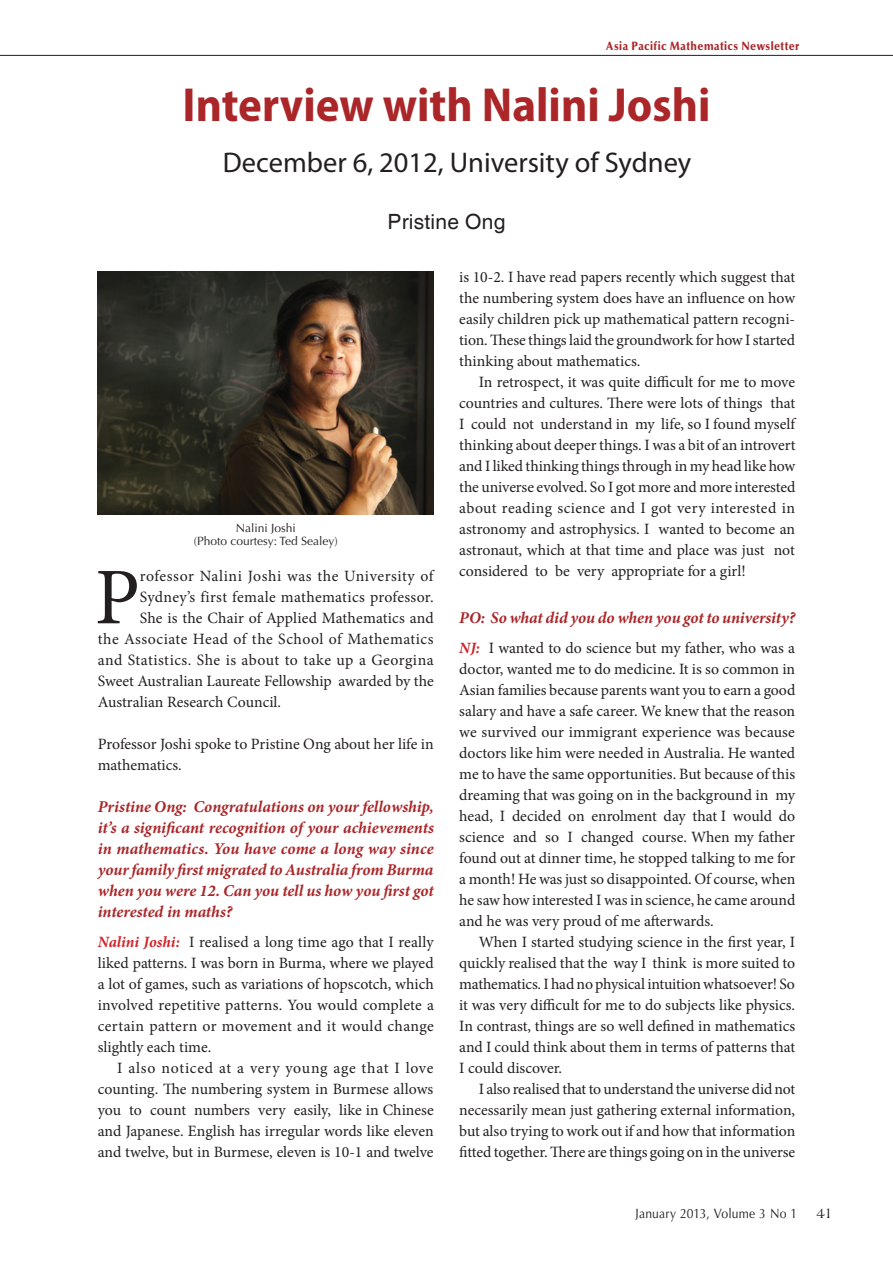
<style>
.page{position:relative;width:893px;height:1263px;background:#fff}
.page>*{position:absolute;margin:0;border:0;box-sizing:border-box;transform-origin:0 0}
.t1{font:80.4px "Minion Pro";color:#231f20}
.t2{font:700 semi-condensed 48px "Myriad Pro";color:#aa2629}
.t3{font:28.5px "Myriad Pro";color:#231f20}
.t4{font:21px "Helvetica";letter-spacing:.01em;color:#231f20}
.t5{font:italic 700 16.5px/21px "Minion Pro";letter-spacing:-.005em;color:#aa2629;text-align:justify}
.t6{font:15.75px/21px "Minion Pro";color:#231f20;text-align:justify}
.t7{font:15.75px "Minion Pro";letter-spacing:.025em;color:#231f20}
.t8{font:15.75px "Minion Pro";letter-spacing:.02em;color:#231f20}
.t9{font:15.75px "Minion Pro";letter-spacing:.03em;color:#231f20}
.t10{font:15.75px "Minion Pro";letter-spacing:.035em;color:#231f20}
.t11{font:15px "Americana Std";color:#231f20;scale:.9 1}
.t12{font:13.5px "Optima LT Std";letter-spacing:.015em;color:#231f20;scale:.9 1}
.t13{font:12px/13.5px "Optima LT Std";color:#231f20;text-align:center}
.t14{font:900 12px "Optima LT Std";letter-spacing:.04em;color:#aa2629;scale:.9 1}
.s1{font-weight:700;font-style:italic;color:#d1232a}
</style>
<div class="page">
<img style="left:98px;top:272px;width:335px;height:242px">
<hr style="left:0;top:55px;width:893px;height:1px;background:#231f20">
<p class="t14" style="left:606px;top:39px;width:216px">Asia Pacific Mathematics Newsletter</p>
<h2 class="t2" style="left:183px;top:78px;width:529px">Interview with Nalini Joshi</h2>
<h3 class="t3" style="left:223px;top:147px;width:470px">December 6, 2012, University of Sydney</h3>
<h3 class="t4" style="left:388px;top:209px;width:119px">Pristine Ong</h3>
<p class="t13" style="left:194px;top:521px;width:145px">Nalini Joshi<br>(Photo courtesy: Ted Sealey)</p>
<h1 class="t1" style="left:95px;top:544px;width:47px">P</h1>
<p class="t10" style="left:140px;top:566px;width:295px">rofessor Nalini Joshi was the University of</p>
<p class="t8" style="left:140px;top:587px;width:295px">Sydney’s first female mathematics professor.</p>
<p class="t6" style="left:140px;top:608px;width:295px">She is the Chair of Applied Mathematics and</p>
<p class="t9" style="left:98px;top:629px;width:337px">the Associate Head of the School of Mathematics</p>
<p class="t7" style="left:98px;top:650px;width:337px">and Statistics. She is about to take up a Georgina</p>
<p class="t6" style="left:98px;top:671px;width:337px">Sweet Australian Laureate Fellowship awarded by the</p>
<p class="t6" style="left:98px;top:692px;width:185px">Australian Research Council.</p>
<p class="t6" style="left:98px;top:734px;width:337px">Professor Joshi spoke to Pristine Ong about her life in mathematics.</p>
<p class="t5" style="left:98px;top:796px;width:338px">Pristine Ong: Congratulations on your fellowship, it’s a significant recognition of your achievements in mathematics. You have come a long way since your family first migrated to Australia from Burma when you were 12. Can you tell us how you first got interested in maths?</p>
<p class="t6" style="left:98px;top:931px;width:338px"><span class="s1">Nalini Joshi:</span> I realised a long time ago that I really liked patterns. I was born in Burma, where we played a lot of games, such as variations of hopscotch, which involved repetitive patterns. You would complete a certain pattern or movement and it would change slightly each time.</p>
<p class="t6" style="left:98px;top:1057px;width:337px;text-indent:19px">I also noticed at a very young age that I love counting. The numbering system in Burmese allows you to count numbers very easily, like in Chinese and Japanese. English has irregular words like eleven and twelve, but in Burmese, eleven is 10-1 and twelve</p>
<p class="t6" style="left:459px;top:267px;width:337px">is 10-2. I have read papers recently which suggest that the numbering system does have an influence on how easily children pick up mathematical pattern recogni&shy;tion. These things laid the groundwork for how I started thinking about mathematics.</p>
<p class="t6" style="left:459px;top:372px;width:338px;text-indent:19px">In retrospect, it was quite difficult for me to move countries and cultures. There were lots of things that I could not understand in my life, so I found myself thinking about deeper things. I was a bit of an introvert and I liked thinking things through in my head like how the universe evolved. So I got more and more interested about reading science and I got very interested in astronomy and astrophysics. I wanted to become an astronaut, which at that time and place was just not considered to be very appropriate for a girl!</p>
<p class="t5" style="left:459px;top:607px;width:337px">PO: So what did you do when you got to university?</p>
<p class="t6" style="left:459px;top:637px;width:338px"><span class="s1">NJ:</span> I wanted to do science but my father, who was a doctor, wanted me to do medicine. It is so common in Asian families because parents want you to earn a good salary and have a safe career. We knew that the reason we survived our immigrant experience was because doctors like him were needed in Australia. He wanted me to have the same opportunities. But because of this dreaming that was going on in the background in my head, I decided on enrolment day that I would do science and so I changed course. When my father found out at dinner time, he stopped talking to me for a month! He was just so disappointed. Of course, when he saw how interested I was in science, he came around and he was very proud of me afterwards.</p>
<p class="t6" style="left:459px;top:931px;width:337px;text-indent:19px">When I started studying science in the first year, I quickly realised that the way I think is more suited to mathematics. I had no physical intuition whatsoever! So it was very difficult for me to do subjects like physics.<br>In contrast, things are so well defined in mathematics and I could think about them in terms of patterns that I could discover.</p>
<p class="t6" style="left:459px;top:1078px;width:338px;text-indent:19px">I also realised that to understand the universe did not necessarily mean just gathering external information, but also trying to work out if and how that information fitted together. There are things going on in the universe</p>
<p class="t12" style="left:635px;top:1206px;width:181px">January 2013, Volume 3 No 1</p>
<p class="t11" style="left:816px;top:1205px;width:20px">41</p>
</div>
